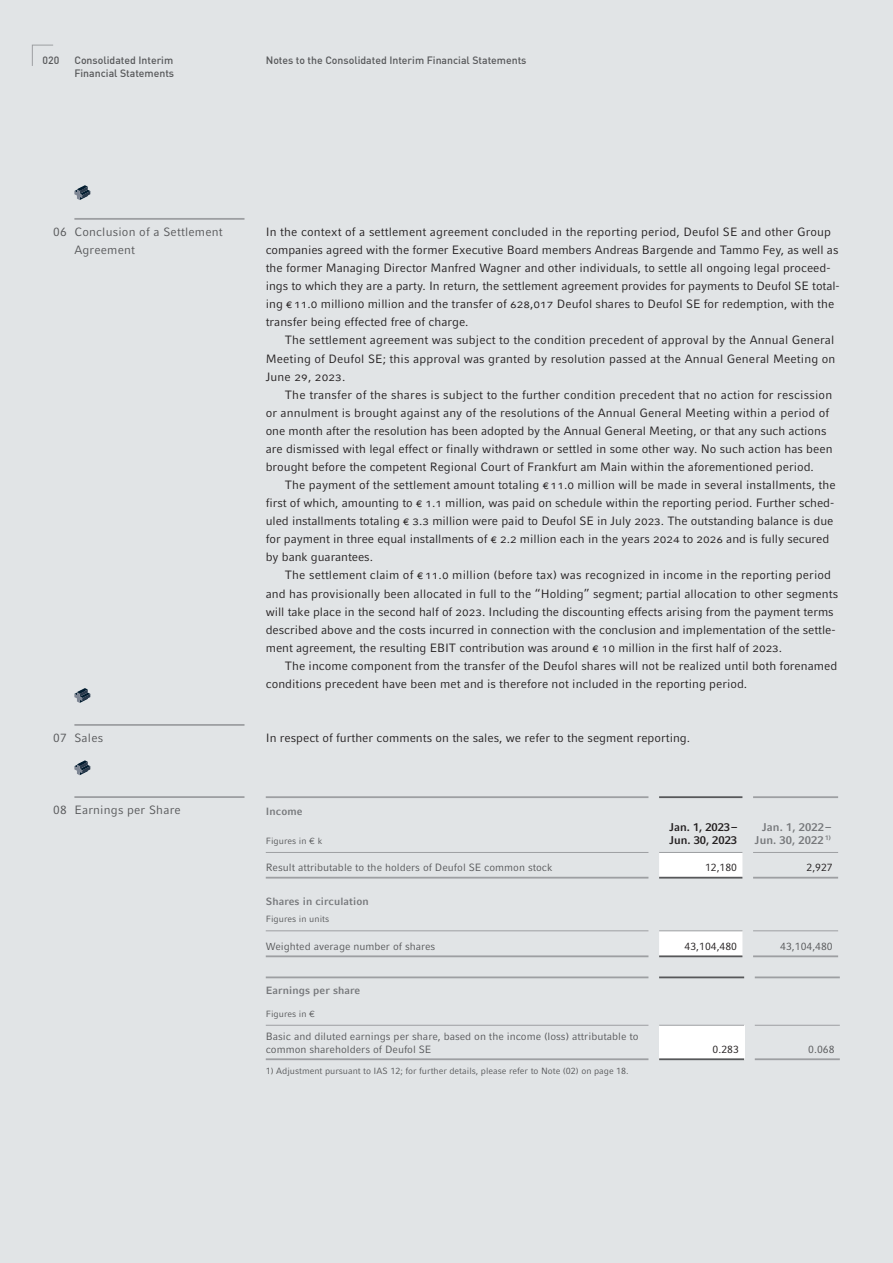
<style>
.page{position:relative;width:893px;height:1263px;background:#e1e4e6}
.page>*{position:absolute;margin:0;border:0;box-sizing:border-box;transform-origin:0 0}
.t1{font:12px/18px "Compatil Fact LT Pro";color:#231f20}
.t2{font:12px/18px "Compatil Fact LT Pro";letter-spacing:.015em;color:#57585a}
.t3{font:700 11.25px/12.8px "Compatil Fact LT Pro";letter-spacing:.005em;color:#76787b;text-align:right}
.t4{font:700 11.25px/12.8px "Compatil Fact LT Pro";letter-spacing:-.005em;color:#231f20}
.t5{font:10.5px/12.8px "Compatil Fact LT Pro";color:#57585a}
.t6{font:500 10.5px/12.6px "DEUFOL Offc";color:#57585a}
.t7{font:700 10.5px "Compatil Fact LT Pro";letter-spacing:.01em;color:#76787b}
.t8{font:10.5px "Compatil Fact LT Pro";color:#231f20}
.t9{font:9px "Compatil Fact LT Pro";color:#57585a}
.s1{font-family:"Compatil Fact LT Com Rg SC"}
</style>
<div class="page">
<svg style="left:74px;top:760px;width:16px;height:15px"></svg>
<svg style="left:74px;top:688px;width:16px;height:15px"></svg>
<svg style="left:74px;top:185px;width:16px;height:15px"></svg>
<svg style="left:659px;top:853px;width:83px;height:102px"></svg>
<hr style="left:659px;top:930px;width:83px;height:1px;background:#9d9fa2">
<hr style="left:266px;top:877px;width:382px;height:1px;background:#9d9fa2">
<hr style="left:753px;top:877px;width:85px;height:1px;background:#9d9fa2">
<hr style="left:659px;top:877px;width:83px;height:1px;background:#57585a">
<hr style="left:266px;top:796px;width:382px;height:2px;background:#9d9fa2">
<hr style="left:266px;top:852px;width:382px;height:1px;background:#9d9fa2">
<hr style="left:659px;top:796px;width:83px;height:2px;background:#57585a">
<hr style="left:753px;top:796px;width:85px;height:2px;background:#9d9fa2">
<hr style="left:266px;top:930px;width:382px;height:1px;background:#9d9fa2">
<hr style="left:266px;top:955px;width:382px;height:2px;background:#9d9fa2">
<hr style="left:659px;top:955px;width:83px;height:2px;background:#57585a">
<hr style="left:753px;top:930px;width:85px;height:1px;background:#9d9fa2">
<hr style="left:753px;top:955px;width:85px;height:2px;background:#9d9fa2">
<hr style="left:659px;top:852px;width:83px;height:1px;background:#9d9fa2">
<hr style="left:753px;top:852px;width:85px;height:1px;background:#9d9fa2">
<div style="left:659px;top:1025px;width:85px;height:34px;background:#fff"></div>
<hr style="left:659px;top:1025px;width:85px;height:1px;background:#9d9fa2">
<hr style="left:659px;top:976px;width:85px;height:2px;background:#57585a">
<hr style="left:266px;top:1025px;width:382px;height:1px;background:#9d9fa2">
<hr style="left:266px;top:1058px;width:382px;height:2px;background:#9d9fa2">
<hr style="left:755px;top:1058px;width:85px;height:2px;background:#9d9fa2">
<hr style="left:659px;top:1058px;width:85px;height:2px;background:#57585a">
<hr style="left:755px;top:1025px;width:85px;height:1px;background:#9d9fa2">
<hr style="left:266px;top:976px;width:382px;height:2px;background:#9d9fa2">
<hr style="left:755px;top:976px;width:85px;height:2px;background:#9d9fa2">
<hr style="left:74px;top:218px;width:170px;height:2px;background:#9d9fa2">
<hr style="left:74px;top:724px;width:170px;height:2px;background:#9d9fa2">
<hr style="left:74px;top:796px;width:170px;height:2px;background:#9d9fa2">
<svg style="left:31px;top:44px;width:22px;height:22px"></svg>
<p class="t6" style="left:43px;top:53px;width:18px">020</p>
<p class="t6" style="left:74px;top:53px;width:101px">Consolidated Interim<br>Financial Statements</p>
<p class="t6" style="left:266px;top:53px;width:262px">Notes to the Consolidated Interim Financial Statements</p>
<p class="t2" style="left:74px;top:223px;width:150px;text-indent:-21px">06 Conclusion of a Settlement<br>Agreement</p>
<p class="t1" style="left:266px;top:223px;width:575px">In the context of a settlement agreement concluded in the reporting period, Deufol SE and other Group companies agreed with the former Executive Board members Andreas Bargende and Tammo Fey, as well as the former Managing Director Manfred Wagner and other individuals, to settle all ongoing legal proceed&shy;ings to which they are a party. In return, the settlement agreement provides for payments to Deufol SE total&shy;ing <span class="s1">€11</span>.<span class="s1">0</span> million<span class="s1">0</span> million and the transfer of <span class="s1">628</span>,<span class="s1">017</span> Deufol shares to Deufol SE for redemption, with the transfer being effected free of charge.</p>
<p class="t1" style="left:266px;top:331px;width:571px;text-align:justify;text-indent:19px">The settlement agreement was subject to the condition precedent of approval by the Annual General Meeting of Deufol SE; this approval was granted by resolution passed at the Annual General Meeting on June <span class="s1">29</span>, <span class="s1">2023</span>.</p>
<p class="t1" style="left:266px;top:386px;width:568px;text-indent:19px">The transfer of the shares is subject to the further condition precedent that no action for rescission or annulment is brought against any of the resolutions of the Annual General Meeting within a period of one month after the resolution has been adopted by the Annual General Meeting, or that any such actions are dismissed with legal effect or finally withdrawn or settled in some other way. No such action has been brought before the competent Regional Court of Frankfurt am Main within the aforementioned period.</p>
<p class="t1" style="left:266px;top:476px;width:571px;text-indent:19px">The payment of the settlement amount totaling <span class="s1">€11</span>.<span class="s1">0</span> million will be made in several installments, the first of which, amounting to <span class="s1">€ 1</span>.<span class="s1">1</span> million, was paid on schedule within the reporting period. Further sched&shy;uled installments totaling <span class="s1">€ 3</span>.<span class="s1">3</span> million were paid to Deufol SE in July <span class="s1">2023</span>. The outstanding balance is due for payment in three equal installments of <span class="s1">€ 2</span>.<span class="s1">2</span> million each in the years <span class="s1">2024</span> to <span class="s1">2026</span> and is fully secured by bank guarantees.</p>
<p class="t1" style="left:266px;top:566px;width:574px;text-indent:19px">The settlement claim of <span class="s1">€ 11</span>.<span class="s1">0</span> million (before tax) was recognized in income in the reporting period and has provisionally been allocated in full to the “Holding” segment; partial allocation to other segments will take place in the second half of <span class="s1">2023</span>. Including the discounting effects arising from the payment terms described above and the costs incurred in connection with the conclusion and implementation of the settle&shy;ment agreement, the resulting EBIT contribution was around <span class="s1">€ 10</span> million in the first half of <span class="s1">2023</span>.</p>
<p class="t1" style="left:266px;top:657px;width:573px;text-indent:19px">The income component from the transfer of the Deufol shares will not be realized until both forenamed conditions precedent have been met and is therefore not included in the reporting period.</p>
<p class="t2" style="left:53px;top:729px;width:52px">07 Sales</p>
<p class="t1" style="left:266px;top:729px;width:426px">In respect of further comments on the sales, we refer to the segment reporting.</p>
<p class="t2" style="left:53px;top:801px;width:129px">08 Earnings per Share</p>
<p class="t7" style="left:266px;top:805px;width:38px">Income</p>
<p class="t9" style="left:266px;top:835px;width:58px">Figures in € k</p>
<p class="t4" style="left:669px;top:821px;width:69px">Jan. 1, 2023–<br>Jun. 30, 2023</p>
<p class="t3" style="left:755px;top:821px;width:78px">Jan. 1, 2022–<br>Jun. 30, 2022 <sup>1)</sup></p>
<p class="t5" style="left:266px;top:861px;width:288px">Result attributable to the holders of Deufol SE common stock</p>
<p class="t8" style="left:705px;top:861px;width:34px">12,180</p>
<p class="t8" style="left:806px;top:861px;width:28px">2,927</p>
<p class="t7" style="left:266px;top:895px;width:104px">Shares in circulation</p>
<p class="t9" style="left:266px;top:914px;width:65px">Figures in units</p>
<p class="t5" style="left:266px;top:940px;width:171px">Weighted average number of shares</p>
<p class="t8" style="left:685px;top:940px;width:54px">43,104,480</p>
<p class="t5" style="left:780px;top:940px;width:54px">43,104,480</p>
<p class="t7" style="left:266px;top:984px;width:96px">Earnings per share</p>
<p class="t9" style="left:266px;top:1008px;width:51px">Figures in €</p>
<p class="t5" style="left:266px;top:1030px;width:374px">Basic and diluted earnings per share, based on the income (loss) attributable to common shareholders of Deufol SE</p>
<p class="t8" style="left:713px;top:1043px;width:28px">0.283</p>
<p class="t5" style="left:808px;top:1043px;width:28px">0.068</p>
<p class="t9" style="left:266px;top:1066px;width:364px">1) Adjustment pursuant to IAS 12; for further details, please refer to Note (02) on page 18.</p>
</div>
